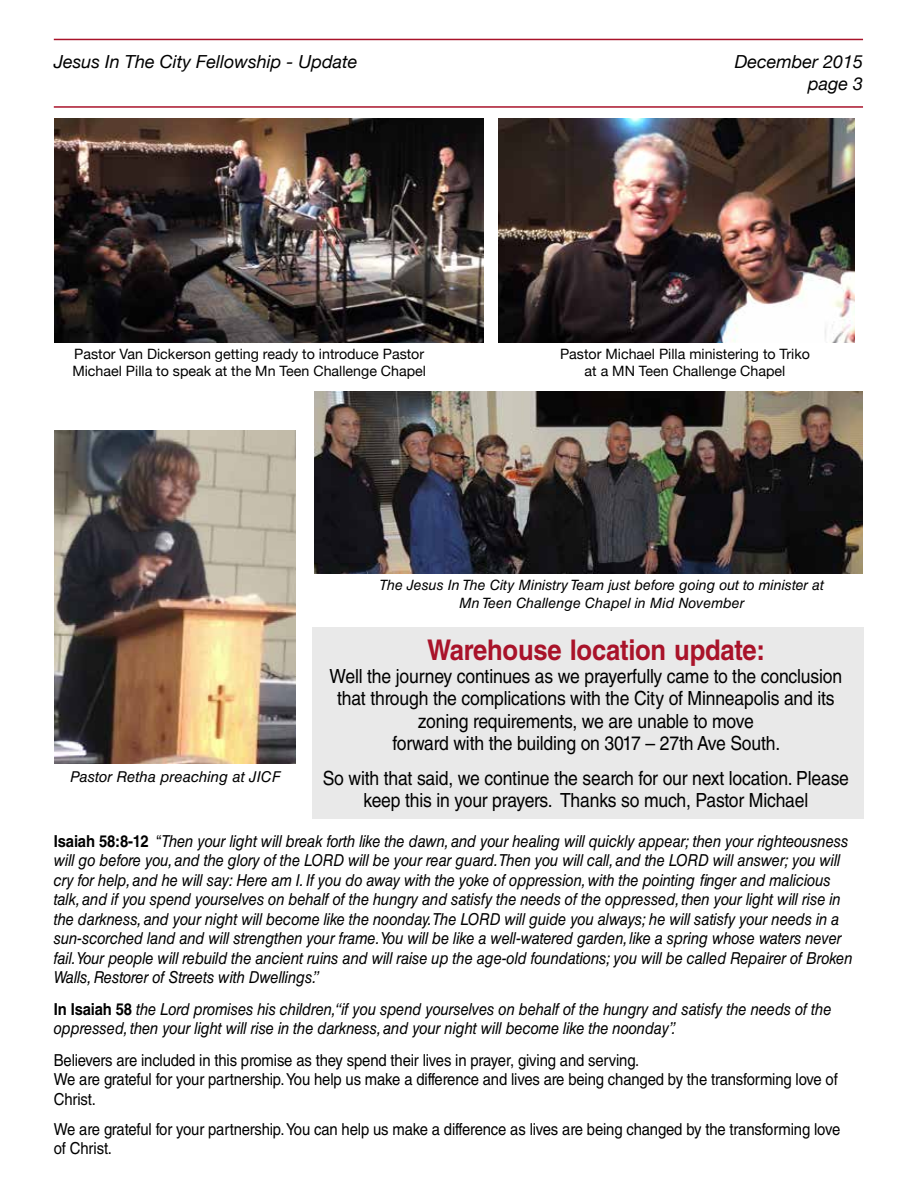
<style>
.page{position:relative;width:918px;height:1188px;background:#fff}
.page>*{position:absolute;margin:0;border:0;box-sizing:border-box;transform-origin:0 0}
.t1{font:700 28.5px "Helvetica LT Std";letter-spacing:-.01em;color:#a9132a;scale:.9 1}
.t2{font:19.5px/22.5px "Helvetica LT Std";letter-spacing:-.01em;color:#000;text-align:center;scale:.9 1}
.t3{font:italic 18px/21.6px "Helvetica Neue";color:#000;text-align:right}
.t4{font:italic 16.5px/19.5px "Helvetica LT Std";letter-spacing:-.01em;color:#000;scale:.9 1}
.t5{font:16.5px/19.5px "Helvetica LT Std";letter-spacing:-.01em;color:#000;scale:.9 1}
.t6{font:italic 15px "Helvetica LT Std";color:#000}
.t7{font:14.25px/17.1px "Helvetica Neue";color:#000}
.t8{font:italic 14.25px/18px "Helvetica LT Std";color:#000;text-align:center}
.s1{font-weight:700;font-style:normal}
.s2{font-style:normal}
</style>
<div class="page">
<div style="left:313px;top:627px;width:551px;height:192px;background:#e9e9e9"></div>
<hr style="left:54px;top:39px;width:809px;height:1px;background:#a9132a">
<hr style="left:54px;top:106px;width:809px;height:2px;background:#a9132a">
<img style="left:54px;top:118px;width:429px;height:225px">
<img style="left:498px;top:118px;width:357px;height:225px">
<img style="left:315px;top:392px;width:548px;height:181px">
<img style="left:54px;top:431px;width:242px;height:333px">
<p class="t3" style="left:54px;top:51px;width:305px">Jesus In The City Fellowship - Update</p>
<p class="t3" style="left:735px;top:51px;width:130px">December 2015 page 3</p>
<p class="t7" style="left:72px;top:345px;width:355px">Pastor Van Dickerson getting ready to introduce Pastor<br>Michael Pilla to speak at the Mn Teen Challenge Chapel</p>
<p class="t7" style="left:560px;top:345px;width:251px;text-align:center">Pastor Michael Pilla ministering to Triko at a MN Teen Challenge Chapel</p>
<p class="t6" style="left:70px;top:768px;width:212px">Pastor Retha preaching at JICF</p>
<p class="t8" style="left:380px;top:576px;width:446px">The Jesus In The City Ministry Team just before going out to minister at<br>Mn Teen Challenge Chapel in Mid November</p>
<h1 class="t1" style="left:427px;top:633px;width:377px">Warehouse location update:</h1>
<p class="t2" style="left:330px;top:664px;width:571px">Well the journey continues as we prayerfully came to the conclusion that through the complications with the City of Minneapolis and its zoning requirements, we are unable to move<br>forward with the building on 3017 – 27th Ave South.</p>
<p class="t2" style="left:323px;top:766px;width:586px">So with that said, we continue the search for our next location. Please keep this in your prayers. Thanks so much, Pastor Michael</p>
<p class="t4" style="left:54px;top:831px;width:889px"><span class="s1">Isaiah 58:8-12</span> <span class="s2">“</span>Then your light will break forth like the dawn, and your healing will quickly appear; then your righteousness will go before you, and the glory of the LORD will be your rear guard.Then you will call, and the LORD will answer; you will cry for help, and he will say: Here am I. If you do away with the yoke of oppression, with the pointing finger and malicious talk, and if you spend yourselves on behalf of the hungry and satisfy the needs of the oppressed, then your light will rise in the darkness, and your night will become like the noonday.The LORD will guide you always; he will satisfy your needs in a sun-scorched land and will strengthen your frame.You will be like a well-watered garden, like a spring whose waters never fail.Your people will rebuild the ancient ruins and will raise up the age-old foundations; you will be called Repairer of Broken Walls, Restorer of Streets with Dwellings.”</p>
<p class="t4" style="left:54px;top:999px;width:866px"><span class="s1">In Isaiah 58</span> the Lord promises his children,“if you spend yourselves on behalf of the hungry and satisfy the needs of the oppressed, then your light will rise in the darkness, and your night will become like the noonday”.</p>
<p class="t5" style="left:54px;top:1050px;width:873px">Believers are included in this promise as they spend their lives in prayer, giving and serving.<br>We are grateful for your partnership. You help us make a difference and lives are being changed by the transforming love of<br>Christ.</p>
<p class="t5" style="left:54px;top:1119px;width:875px">We are grateful for your partnership. You can help us make a difference as lives are being changed by the transforming love of Christ.</p>
</div>
